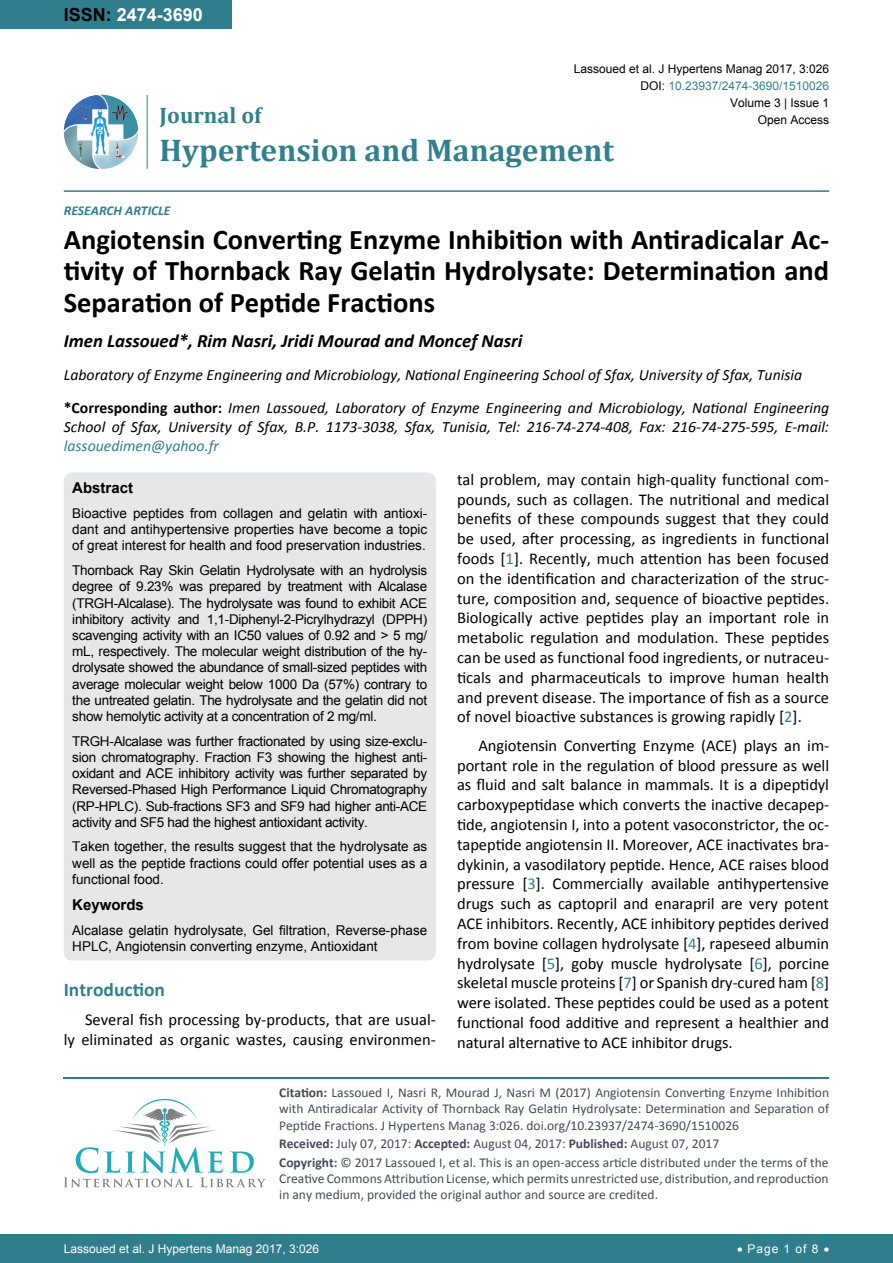
<style>
.page{position:relative;width:893px;height:1263px;background:#fff}
.page>*{position:absolute;margin:0;border:0;box-sizing:border-box;transform-origin:0 0}
.t1{font:700 31.5px "Cambria";color:#30808d}
.t2{font:700 28.5px/31.5px "Calibri";color:#000;text-align:justify}
.t3{font:700 22.5px "Cambria";color:#30808d}
.t4{font:700 19.5px "Calibri";color:#30808d}
.t5{font:italic 700 18.75px "Calibri";color:#000}
.t6{font:700 18px "Arial";color:#fff}
.t7{font:16.5px/19.8px "Calibri";color:#000;text-align:justify}
.t8{font:italic 15.75px/18.9px "Calibri";color:#000}
.t9{font:italic 15.75px "Calibri";color:#30808d}
.t10{font:700 15px "Arial";color:#000}
.t11{font:13.5px/16.2px "Arial";color:#000;text-align:justify}
.t12{font:13.5px/16.2px "Calibri";color:#47475c}
.t13{font:italic 700 13.5px "Calibri";color:#307d8d}
.t14{font:12px "Arial";color:#000}
.t15{font:12px "Arial";color:#fff}
.t16{font:12px "Arial";color:#30808d}
.s1{color:#000}
.s2{font-weight:700;font-style:normal}
.s3{color:#30808d}
.s4{font-weight:700}
</style>
<div class="page">
<div style="left:0;top:0;width:231px;height:28px;background:#307d8d"></div>
<img style="left:64px;top:95px;width:74px;height:74px;border-radius:37px">
<hr style="left:147px;top:95px;width:1px;height:74px;background:#307d8d">
<hr style="left:64px;top:190px;width:765px;height:2px;background:#307d8d">
<div style="left:0;top:1234px;width:893px;height:29px;background:#307d8d"></div>
<div style="left:64px;top:472px;width:372px;height:488px;background:#e6e7e8;border-radius:9px"></div>
<hr style="left:64px;top:1077px;width:765px;height:1px;background:#30808d">
<svg style="left:64px;top:1099px;width:202px;height:88px"></svg>
<p class="t6" style="left:64px;top:2px;width:141px"><span class="s1">ISSN:</span> 2474-3690</p>
<p class="t14" style="left:574px;top:60px;width:257px">Lassoued et al. J Hypertens Manag 2017, 3:026</p>
<p class="t14" style="left:730px;top:95px;width:101px">Volume 3 | Issue 1</p>
<p class="t16" style="left:640px;top:78px;width:190px"><span class="s1">DOI:</span> 10.23937/2474-3690/1510026</p>
<p class="t14" style="left:758px;top:112px;width:73px">Open Access</p>
<h3 class="t3" style="left:160px;top:100px;width:103px">Journal of</h3>
<h1 class="t1" style="left:160px;top:128px;width:456px">Hypertension and Management</h1>
<p class="t13" style="left:64px;top:202px;width:108px">RESEARCH ARTICLE</p>
<h2 class="t2" style="left:64px;top:222px;width:767px">Angiotensin Converting Enzyme Inhibition with Antiradicalar Ac&shy;tivity of Thornback Ray Gelatin Hydrolysate: Determination and Separation of Peptide Fractions</h2>
<p class="t5" style="left:64px;top:329px;width:460px">Imen Lassoued*, Rim Nasri, Jridi Mourad and Moncef Nasri</p>
<p class="t8" style="left:64px;top:365px;width:740px">Laboratory of Enzyme Engineering and Microbiology, National Engineering School of Sfax, University of Sfax, Tunisia</p>
<p class="t8" style="left:64px;top:398px;width:767px"><span class="s2">*Corresponding author:</span> Imen Lassoued, Laboratory of Enzyme Engineering and Microbiology, National Engineering<br>School of Sfax, University of Sfax, B.P. 1173-3038, Sfax, Tunisia, Tel: 216-74-274-408, Fax: 216-74-275-595, E-mail:</p>
<p class="t9" style="left:64px;top:435px;width:157px">lassouedimen@yahoo.fr</p>
<p class="t7" style="left:457px;top:469px;width:374px">tal problem, may contain high-quality functional com&shy;pounds, such as collagen. The nutritional and medical benefits of these compounds suggest that they could be used, after processing, as ingredients in functional foods [<span class="s3">1</span>]. Recently, much attention has been focused on the identification and characterization of the struc&shy;ture, composition and, sequence of bioactive peptides.<br>Biologically active peptides play an important role in metabolic regulation and modulation. These peptides can be used as functional food ingredients, or nutraceu&shy;ticals and pharmaceuticals to improve human health and prevent disease. The importance of fish as a source of novel bioactive substances is growing rapidly [<span class="s3">2</span>].</p>
<p class="t7" style="left:457px;top:735px;width:374px;text-indent:21px">Angiotensin Converting Enzyme (ACE) plays an im&shy;portant role in the regulation of blood pressure as well as fluid and salt balance in mammals. It is a dipeptidyl carboxypeptidase which converts the inactive decapep&shy;tide, angiotensin I, into a potent vasoconstrictor, the oc&shy;tapeptide angiotensin II. Moreover, ACE inactivates bra&shy;dykinin, a vasodilatory peptide. Hence, ACE raises blood pressure [<span class="s3">3</span>]. Commercially available antihypertensive drugs such as captopril and enarapril are very potent ACE inhibitors. Recently, ACE inhibitory peptides derived from bovine collagen hydrolysate [<span class="s3">4</span>], rapeseed albumin hydrolysate [<span class="s3">5</span>], goby muscle hydrolysate [<span class="s3">6</span>], porcine skeletal muscle proteins [<span class="s3">7</span>] or Spanish dry-cured ham [<span class="s3">8</span>] were isolated. These peptides could be used as a potent functional food additive and represent a healthier and natural alternative to ACE inhibitor drugs.</p>
<p class="t12" style="left:279px;top:1084px;width:551px;text-align:justify"><span class="s4">Citation:</span> Lassoued I, Nasri R, Mourad J, Nasri M (2017) Angiotensin Converting Enzyme Inhibition with Antiradicalar Activity of Thornback Ray Gelatin Hydrolysate: Determination and Separation of Peptide Fractions. J Hypertens Manag 3:026. doi.org/10.23937/2474-3690/1510026</p>
<p class="t12" style="left:279px;top:1134px;width:551px;line-height:18.6px"><span class="s4">Received:</span> July 07, 2017: <span class="s4">Accepted:</span> August 04, 2017: <span class="s4">Published:</span> August 07, 2017<br><span class="s4">Copyright:</span> © 2017 Lassoued I, et al. This is an open-access article distributed under the terms of the</p>
<p class="t12" style="left:279px;top:1170px;width:551px">Creative Commons Attribution License, which permits unrestricted use, distribution, and reproduction in any medium, provided the original author and source are credited.</p>
<p class="t10" style="left:72px;top:478px;width:62px">Abstract</p>
<p class="t11" style="left:72px;top:505px;width:356px">Bioactive peptides from collagen and gelatin with antioxi&shy;dant and antihypertensive properties have become a topic of great interest for health and food preservation industries.</p>
<p class="t11" style="left:72px;top:562px;width:356px">Thornback Ray Skin Gelatin Hydrolysate with an hydrolysis degree of 9.23% was prepared by treatment with Alcalase (TRGH-Alcalase). The hydrolysate was found to exhibit ACE inhibitory activity and 1,1-Diphenyl-2-Picrylhydrazyl (DPPH) scavenging activity with an IC50 values of 0.92 and &gt; 5 mg/ mL, respectively. The molecular weight distribution of the hy&shy;drolysate showed the abundance of small-sized peptides with average molecular weight below 1000 Da (57%) contrary to the untreated gelatin. The hydrolysate and the gelatin did not show hemolytic activity at a concentration of 2 mg/ml.</p>
<p class="t11" style="left:72px;top:733px;width:356px">TRGH-Alcalase was further fractionated by using size-exclu&shy;sion chromatography. Fraction F3 showing the highest anti&shy;oxidant and ACE inhibitory activity was further separated by Reversed-Phased High Performance Liquid Chromatography (RP-HPLC). Sub-fractions SF3 and SF9 had higher anti-ACE activity and SF5 had the highest antioxidant activity.</p>
<p class="t11" style="left:72px;top:839px;width:356px">Taken together, the results suggest that the hydrolysate as well as the peptide fractions could offer potential uses as a functional food.</p>
<p class="t10" style="left:72px;top:895px;width:73px">Keywords</p>
<p class="t11" style="left:72px;top:922px;width:356px">Alcalase gelatin hydrolysate, Gel filtration, Reverse-phase<br>HPLC, Angiotensin converting enzyme, Antioxidant</p>
<p class="t4" style="left:64px;top:978px;width:103px">Introduction</p>
<p class="t7" style="left:64px;top:1009px;width:374px;text-align:right">Several fish processing by-products, that are usual-<br>ly eliminated as organic wastes, causing environmen-</p>
<p class="t12" style="left:392px;top:1170px;width:10px">t</p>
<p class="t15" style="left:64px;top:1241px;width:257px">Lassoued et al. J Hypertens Manag 2017, 3:026</p>
<p class="t15" style="left:737px;top:1241px;width:94px">• Page 1 of 8 •</p>
</div>
